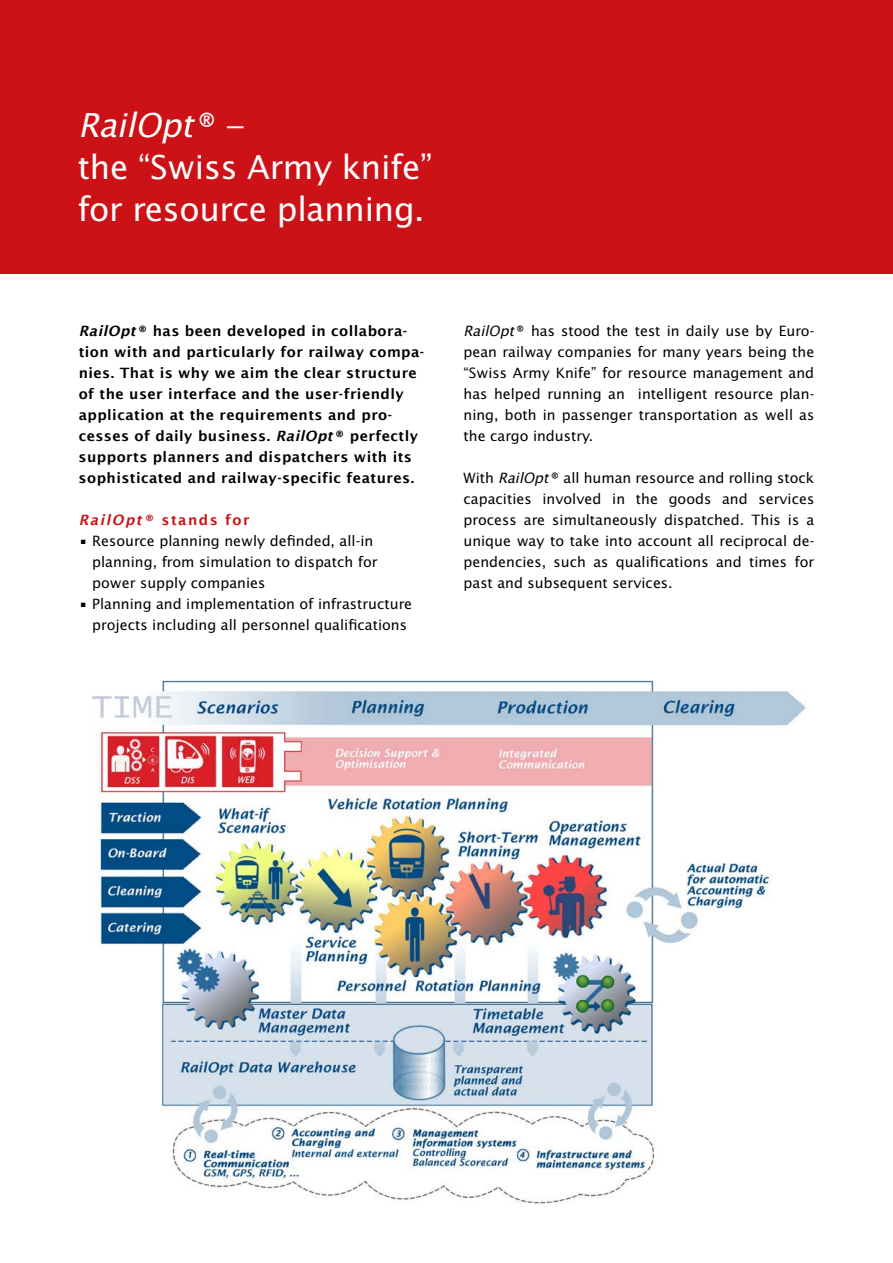
<style>
.page{position:relative;width:893px;height:1263px;background:#fff}
.page>*{position:absolute;margin:0;border:0;box-sizing:border-box;transform-origin:0 0}
.t1{font:33px/42px "Lucida Sans";letter-spacing:-.01em;color:#fff}
.t2{font:14.25px/21px "Lucida Sans";color:#000;text-align:justify}
.t3{font:600 14.25px/21px "Lucida Sans";letter-spacing:.03em;color:#000}
.t4{font:600 14.25px "Lucida Sans";letter-spacing:.1em;color:#cc1216}
.s1{font-style:italic}
</style>
<div class="page">
<div style="left:0;top:0;width:893px;height:273px;background:#cc1216"></div>
<img style="left:91px;top:680px;width:715px;height:524px">
<h1 class="t1" style="left:77px;top:105px;width:356px"><span class="s1">RailOpt</span>® –<br>the “Swiss Army knife” for resource planning.</h1>
<p class="t3" style="left:79px;top:320px;width:347px"><span class="s1">RailOpt</span>® has been developed in collabora&shy;tion with and particularly for railway compa&shy;nies. That is why we aim the clear structure of the user interface and the user-friendly application at the requirements and pro&shy;cesses of daily business. <span class="s1">RailOpt</span>® perfectly supports planners and dispatchers with its sophisticated and railway-specific features.</p>
<p class="t4" style="left:79px;top:512px;width:172px"><span class="s1">RailOpt</span>® stands for</p>
<p class="t2" style="left:92px;top:531px;width:287px;text-align:left;text-indent:-14px">• Resource planning newly definded, all-in planning, from simulation to dispatch for power supply companies</p>
<p class="t2" style="left:79px;top:594px;width:335px;text-align:center">• Planning and implementation of infrastructure projects including all personnel qualifications</p>
<p class="t2" style="left:463px;top:320px;width:352px"><span class="s1">RailOpt</span>® has stood the test in daily use by Euro&shy;pean railway companies for many years being the “Swiss Army Knife” for resource management and has helped running an intelligent resource plan&shy;ning, both in passenger transportation as well as the cargo industry.</p>
<p class="t2" style="left:463px;top:467px;width:352px">With <span class="s1">RailOpt</span>® all human resource and rolling stock capacities involved in the goods and services process are simultaneously dispatched. This is a unique way to take into account all reciprocal de&shy;pendencies, such as qualifications and times for past and subsequent services.</p>
</div>
